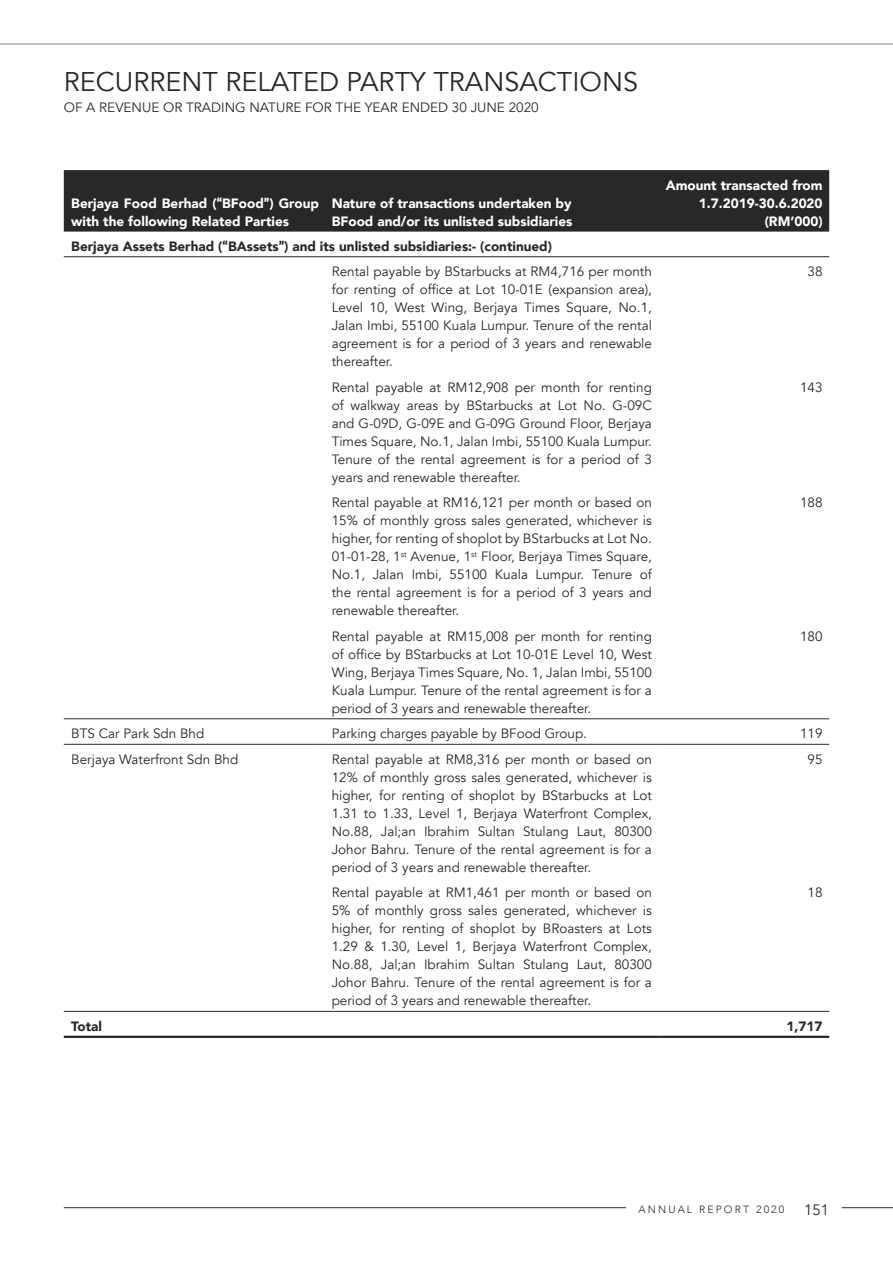
<style>
.page{position:relative;width:893px;height:1263px;background:#fff}
.page>*{position:absolute;margin:0;border:0;box-sizing:border-box;transform-origin:0 0}
.t1{font:27px "Avenir";color:#292829}
.t2{font:15px "Avenir";color:#292829}
.t3{font:13.5px/18px "Avenir";color:#292829;text-align:justify}
.t4{font:900 13.5px/18px "Avenir";color:#fff}
.t5{font:900 13.5px/25.5px "Avenir";color:#292829}
.t6{font:300 10.5px "Avenir";letter-spacing:.2em;color:#292829}
.s1{font-family:"Lato"}
.s2{font-weight:400}
</style>
<div class="page">
<hr style="left:0;top:43px;width:893px;height:2px;background:#a7a9ac">
<hr style="left:64px;top:1207px;width:562px;height:1px;background:#292829">
<hr style="left:842px;top:1207px;width:51px;height:1px;background:#292829">
<div style="left:64px;top:170px;width:765px;height:62px;background:#292829"></div>
<hr style="left:64px;top:718px;width:255px;height:1px;background:#292829">
<hr style="left:319px;top:718px;width:340px;height:1px;background:#292829">
<hr style="left:659px;top:718px;width:170px;height:1px;background:#292829">
<hr style="left:64px;top:744px;width:255px;height:1px;background:#292829">
<hr style="left:319px;top:744px;width:340px;height:1px;background:#292829">
<hr style="left:659px;top:744px;width:170px;height:1px;background:#292829">
<hr style="left:64px;top:256px;width:255px;height:1px;background:#292829">
<hr style="left:319px;top:256px;width:340px;height:1px;background:#292829">
<hr style="left:659px;top:256px;width:170px;height:1px;background:#292829">
<hr style="left:64px;top:1011px;width:255px;height:1px;background:#292829">
<hr style="left:319px;top:1011px;width:340px;height:1px;background:#292829">
<hr style="left:659px;top:1011px;width:170px;height:1px;background:#292829">
<hr style="left:64px;top:1036px;width:255px;height:2px;background:#292829">
<hr style="left:319px;top:1036px;width:340px;height:2px;background:#292829">
<hr style="left:659px;top:1036px;width:170px;height:2px;background:#292829">
<h1 class="t1" style="left:64px;top:65px;width:576px">RECURRENT RELATED PARTY TRANSACTIONS</h1>
<p class="t3" style="left:64px;top:98px;width:476px">OF A REVENUE OR TRADING NATURE FOR THE YEAR ENDED 30 JUNE 2020</p>
<p class="t4" style="left:71px;top:194px;width:249px">Berjaya Food Berhad (<span class="s1">“</span>BFood<span class="s1">”</span>) Group with the following Related Parties</p>
<p class="t4" style="left:332px;top:194px;width:242px">Nature of transactions undertaken by<br>BFood and/or its unlisted subsidiaries</p>
<p class="t5" style="left:332px;top:233px;width:322px;text-indent:-260px">Berjaya Assets Berhad (<span class="s1">“</span>BAssets<span class="s1">”</span>) and its unlisted subsidiaries:- (continued)<br><span class="s2">Rental payable by BStarbucks at RM4,716 per month</span></p>
<p class="t3" style="left:332px;top:281px;width:322px">for renting of office at Lot 10-01E (expansion area), Level 10, West Wing, Berjaya Times Square, No.1, Jalan Imbi, 55100 Kuala Lumpur. Tenure of the rental agreement is for a period of 3 years and renewable thereafter.</p>
<p class="t4" style="left:666px;top:176px;width:158px;text-align:right">Amount transacted from<br>1.7.2019-30.6.2020<br>(RM ’000)</p>
<p class="t3" style="left:808px;top:263px;width:17px">38</p>
<p class="t3" style="left:332px;top:378px;width:322px">Rental payable at RM12,908 per month for renting of walkway areas by BStarbucks at Lot No. G-09C and G-09D, G-09E and G-09G Ground Floor, Berjaya Times Square, No.1, Jalan Imbi, 55100 Kuala Lumpur.<br>Tenure of the rental agreement is for a period of 3 years and renewable thereafter.</p>
<p class="t3" style="left:800px;top:378px;width:24px">143</p>
<p class="t3" style="left:332px;top:494px;width:322px">Rental payable at RM16,121 per month or based on 15% of monthly gross sales generated, whichever is higher, for renting of shoplot by BStarbucks at Lot No.<br>01-01-28, 1<sup>st</sup> Avenue, 1<sup>st</sup> Floor, Berjaya Times Square, No.1, Jalan Imbi, 55100 Kuala Lumpur. Tenure of the rental agreement is for a period of 3 years and renewable thereafter.</p>
<p class="t3" style="left:800px;top:494px;width:24px">188</p>
<p class="t3" style="left:332px;top:627px;width:322px">Rental payable at RM15,008 per month for renting of office by BStarbucks at Lot 10-01E Level 10, West Wing, Berjaya Times Square, No. 1, Jalan Imbi, 55100<br>Kuala Lumpur. Tenure of the rental agreement is for a period of 3 years and renewable thereafter.</p>
<p class="t3" style="left:800px;top:627px;width:24px">180</p>
<p class="t3" style="left:71px;top:725px;width:135px">BTS Car Park Sdn Bhd</p>
<p class="t3" style="left:332px;top:725px;width:257px">Parking charges payable by BFood Group.</p>
<p class="t3" style="left:800px;top:725px;width:24px">119</p>
<p class="t3" style="left:71px;top:750px;width:168px">Berjaya Waterfront Sdn Bhd</p>
<p class="t3" style="left:332px;top:750px;width:322px">Rental payable at RM8,316 per month or based on 12% of monthly gross sales generated, whichever is higher, for renting of shoplot by BStarbucks at Lot 1.31 to 1.33, Level 1, Berjaya Waterfront Complex, No.88, Jal;an Ibrahim Sultan Stulang Laut, 80300<br>Johor Bahru. Tenure of the rental agreement is for a period of 3 years and renewable thereafter.</p>
<p class="t3" style="left:808px;top:750px;width:17px">95</p>
<p class="t3" style="left:332px;top:884px;width:322px">Rental payable at RM1,461 per month or based on 5% of monthly gross sales generated, whichever is higher, for renting of shoplot by BRoasters at Lots 1.29 &amp; 1.30, Level 1, Berjaya Waterfront Complex, No.88, Jal;an Ibrahim Sultan Stulang Laut, 80300<br>Johor Bahru. Tenure of the rental agreement is for a period of 3 years and renewable thereafter.</p>
<p class="t3" style="left:808px;top:884px;width:17px">18</p>
<p class="t5" style="left:71px;top:1013px;width:32px">Total</p>
<p class="t5" style="left:787px;top:1013px;width:37px">1,717</p>
<p class="t6" style="left:639px;top:1203px;width:147px">ANNUAL REPOR T 2020</p>
<p class="t2" style="left:804px;top:1201px;width:27px">151</p>
</div>
